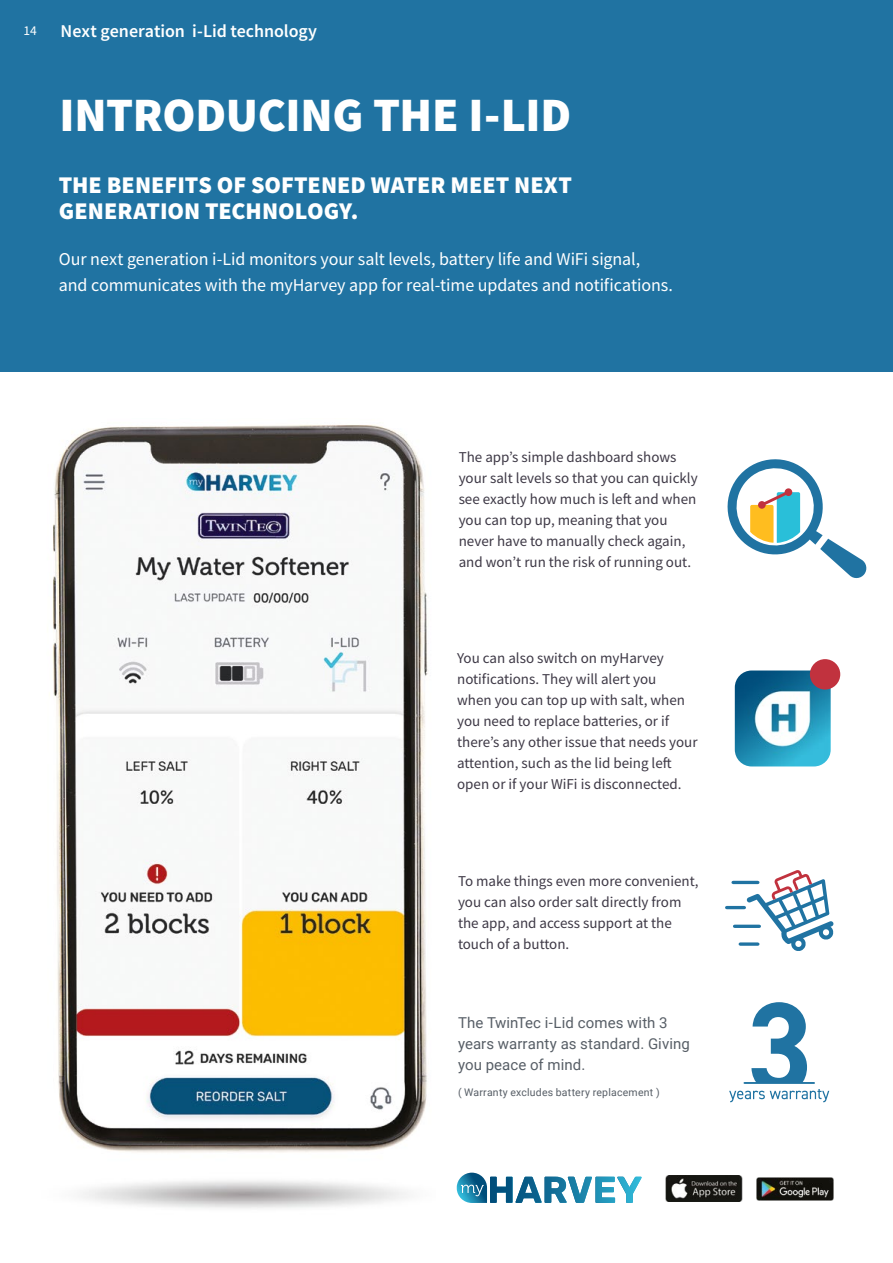
<style>
.page{position:relative;width:893px;height:1263px;background:#fff}
.page>*{position:absolute;margin:0;border:0;box-sizing:border-box;transform-origin:0 0}
.t1{font:900 48px "Source Sans Pro";letter-spacing:-.01em;color:#fff}
.t2{font:900 24px/25.5px "Source Sans Pro";color:#fff}
.t3{font:18px/25.5px "Source Sans Pro";letter-spacing:-.005em;color:#fff}
.t4{font:600 18px "Source Sans Pro";color:#fff}
.t5{font:15px/21px "Source Sans Pro";color:#3d3845}
.t6{font:15px/21px "Roboto";letter-spacing:.005em;color:#575e66}
.t7{font:13.5px "Source Sans Pro";color:#fff}
.t8{font:10.5px "Roboto";letter-spacing:.02em;color:#575e66}
</style>
<div class="page">
<div style="left:0;top:0;width:893px;height:371px;background:#2073a2"></div>
<img style="left:53px;top:425px;width:375px;height:784px">
<img style="left:735px;top:670px;width:96px;height:96px">
<div style="left:810px;top:659px;width:30px;height:30px;background:#c1323e;border-radius:50%"></div>
<svg style="left:457px;top:1172px;width:184px;height:31px"></svg>
<img style="left:756px;top:1177px;width:77px;height:23px">
<img style="left:665px;top:1175px;width:77px;height:27px">
<svg style="left:746px;top:870px;width:88px;height:81px"></svg>
<hr style="left:733px;top:881px;width:25px;height:3px;background:#2073a2">
<hr style="left:735px;top:925px;width:24px;height:3px;background:#2073a2">
<hr style="left:727px;top:906px;width:17px;height:3px;background:#2073a2">
<svg style="left:740px;top:942px;width:18px;height:4px"></svg>
<svg style="left:727px;top:459px;width:140px;height:120px"></svg>
<svg style="left:729px;top:1002px;width:100px;height:100px"></svg>
<hr style="left:744px;top:1082px;width:70px;height:2px;background:#2073a2">
<p class="t7" style="left:24px;top:22px;width:15px">14</p>
<p class="t4" style="left:61px;top:19px;width:258px">Next generation i-Lid technology</p>
<h1 class="t1" style="left:60px;top:82px;width:513px">INTRODUCING THE I-LID</h1>
<h2 class="t2" style="left:59px;top:172px;width:515px">THE BENEFITS OF SOFTENED WATER MEET NEXT<br>GENERATION TECHNOLOGY.</h2>
<p class="t3" style="left:59px;top:247px;width:616px">Our next generation i-Lid monitors your salt levels, battery life and WiFi signal, and communicates with the myHarvey app for real-time updates and notifications.</p>
<p class="t5" style="left:459px;top:446px;width:241px">The app’s simple dashboard shows your salt levels so that you can quickly see exactly how much is left and when you can top up, meaning that you never have to manually check again, and won’t run the risk of running out.</p>
<p class="t5" style="left:457px;top:648px;width:242px">You can also switch on myHarvey notifications. They will alert you<br>when you can top up with salt, when you need to replace batteries, or if there’s any other issue that needs your attention, such as the lid being left open or if your WiFi is disconnected.</p>
<p class="t5" style="left:458px;top:870px;width:242px">To make things even more convenient, you can also order salt directly from the app, and access support at the touch of a button.</p>
<p class="t6" style="left:458px;top:1011px;width:233px">The TwinTec i-Lid comes with 3 years warranty as standard. Giving you peace of mind.</p>
<p class="t8" style="left:458px;top:1084px;width:203px">( Warranty excludes battery replacement )</p>
</div>
